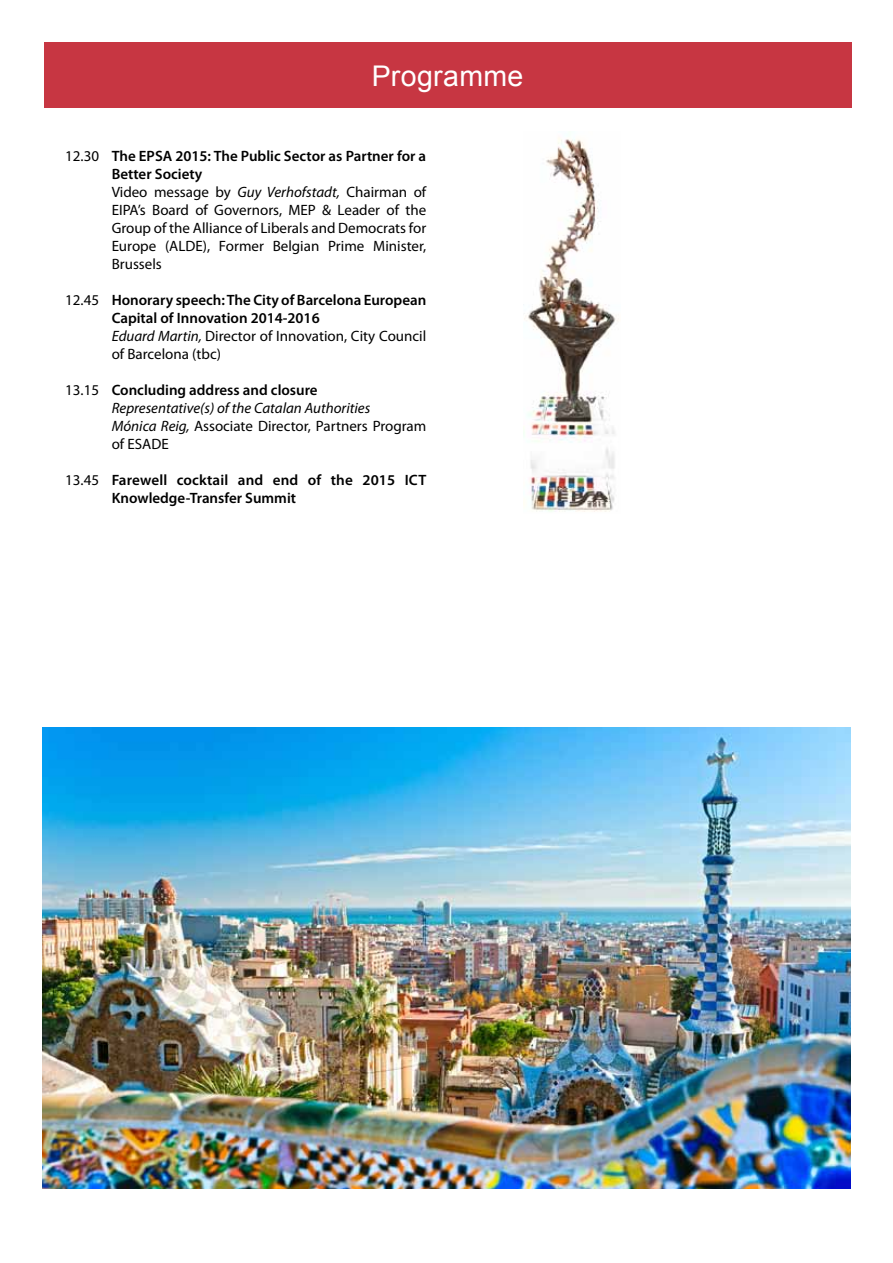
<style>
.page{position:relative;width:893px;height:1263px;background:#fff}
.page>*{position:absolute;margin:0;border:0;box-sizing:border-box;transform-origin:0 0}
.t1{font:28.5px "Arial";letter-spacing:.015em;color:#fff}
.t2{font:15px/18px "Myriad Pro";color:#000}
.t3{font:600 15px/18px "Myriad Pro";color:#000}
.t4{font:italic 15px/18px "Myriad Pro";color:#000}
.s1{font-weight:600}
.s2{font-style:italic}
.s3{font-weight:400}
.s4{font-weight:400;font-style:italic}
.s5{font-style:normal}
.s6{font-weight:600;font-style:normal}
</style>
<div class="page">
<img style="left:43px;top:727px;width:807px;height:461px">
<div style="left:44px;top:43px;width:807px;height:65px;background:#c73642"></div>
<img style="left:523px;top:137px;width:96px;height:375px">
<h1 class="t1" style="left:372px;top:57px;width:153px">Programme</h1>
<p class="t2" style="left:112px;top:147px;width:316px;text-indent:-47px">12.30 <span class="s1">The EPSA 2015: The Public Sector as Partner for a Better Society<br></span>Video message by <span class="s2">Guy Verhofstadt,</span> Chairman of EIPA’s Board of Governors, MEP &amp; Leader of the Group of the Alliance of Liberals and Democrats for Europe (ALDE), Former Belgian Prime Minister, Brussels</p>
<p class="t3" style="left:112px;top:291px;width:316px;text-indent:-47px"><span class="s3">12.45</span> Honorary speech: The City of Barcelona European Capital of Innovation 2014-2016<br><span class="s4">Eduard Martin,</span> <span class="s3">Director of Innovation, City Council of Barcelona (tbc)</span></p>
<p class="t4" style="left:112px;top:381px;width:316px;text-indent:-47px"><span class="s5">13.15</span> <span class="s6">Concluding address and closure<br></span>Representative(s) of the Catalan Authorities<br>Mónica Reig, <span class="s5">Associate Director, Partners Program of ESADE</span></p>
<p class="t3" style="left:112px;top:471px;width:316px;text-indent:-46px"><span class="s3">13.45</span> Farewell cocktail and end of the 2015 ICT<br>Knowledge-Transfer Summit</p>
</div>
